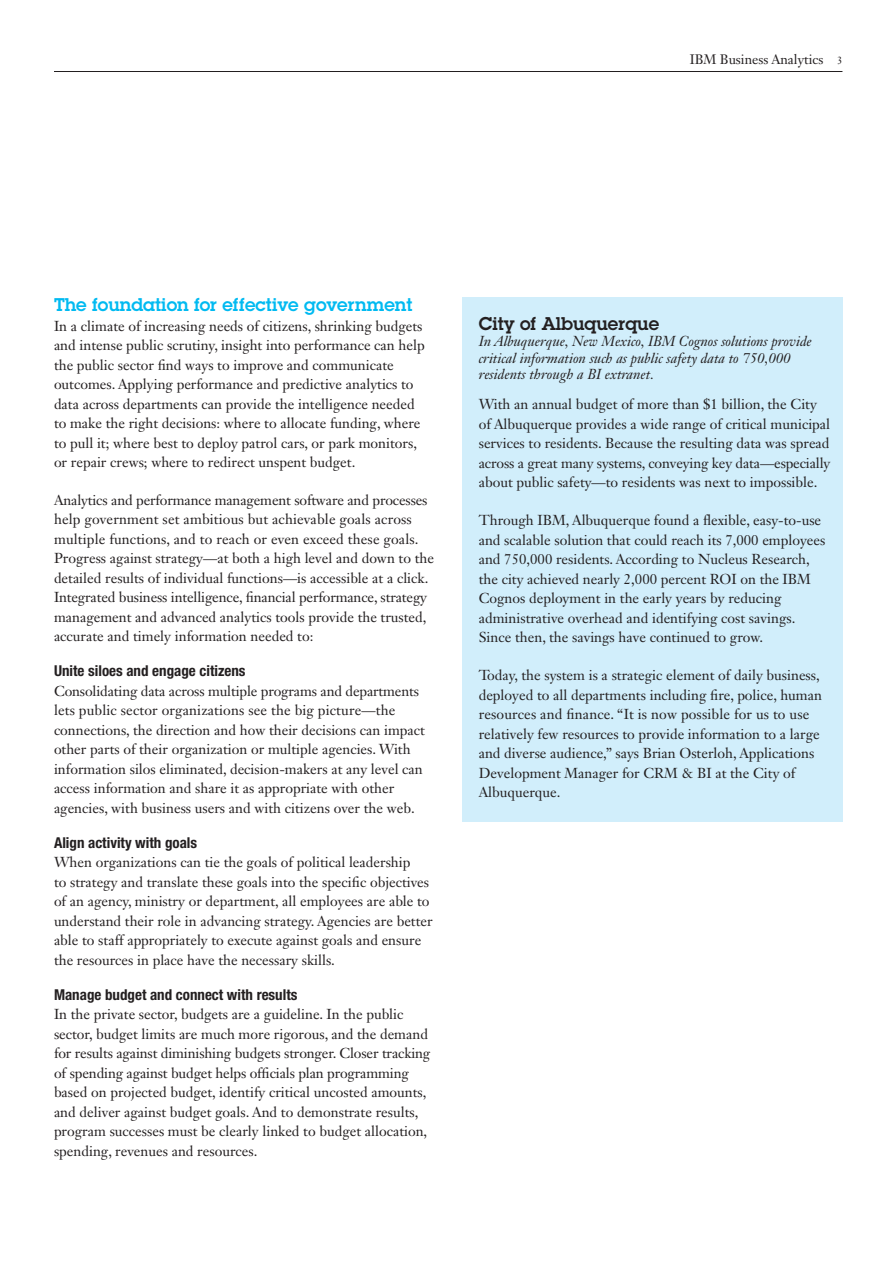
<style>
.page{position:relative;width:893px;height:1263px;background:#fff}
.page>*{position:absolute;margin:0;border:0;box-sizing:border-box;transform-origin:0 0}
.t1{font:600 18px "Lubalin Graph";color:#00baf1}
.t2{font:600 18px "Lubalin Graph";color:#231f20}
.t3{font:700 condensed 15px "Helvetica Neue";color:#231f20}
.t4{font:14.25px/19.5px "Janson Text LT Std";color:#231f20}
.t5{font:italic 14.25px/16.5px "Janson Text LT Std";color:#231f20}
.t6{font:13.5px "Janson Text LT Std";color:#231f20}
.t7{font:10.5px "Janson Text LT Std";color:#231f20}
</style>
<div class="page">
<hr style="left:54px;top:71px;width:788px;height:1px;background:#231f20">
<div style="left:462px;top:297px;width:380px;height:524px;background:#d1eefb"></div>
<p class="t6" style="left:690px;top:51px;width:135px">IBM Business Analytics</p>
<p class="t7" style="left:837px;top:54px;width:7px">3</p>
<p class="t1" style="left:54px;top:293px;width:360px">The foundation for effective government</p>
<p class="t4" style="left:54px;top:316px;width:372px">In a climate of increasing needs of citizens, shrinking budgets and intense public scrutiny, insight into performance can help the public sector find ways to improve and communicate outcomes. Applying performance and predictive analytics to data across departments can provide the intelligence needed to make the right decisions: where to allocate funding, where to pull it; where best to deploy patrol cars, or park monitors, or repair crews; where to redirect unspent budget.</p>
<p class="t4" style="left:54px;top:490px;width:381px">Analytics and performance management software and processes help government set ambitious but achievable goals across multiple functions, and to reach or even exceed these goals.<br>Progress against strategy—at both a high level and down to the detailed results of individual functions—is accessible at a click.<br>Integrated business intelligence, financial performance, strategy management and advanced analytics tools provide the trusted, accurate and timely information needed to:</p>
<p class="t3" style="left:54px;top:662px;width:193px">Unite siloes and engage citizens</p>
<p class="t4" style="left:54px;top:681px;width:372px">Consolidating data across multiple programs and departments lets public sector organizations see the big picture—the connections, the direction and how their decisions can impact other parts of their organization or multiple agencies. With information silos eliminated, decision-makers at any level can access information and share it as appropriate with other agencies, with business users and with citizens over the web.</p>
<p class="t3" style="left:54px;top:833px;width:145px">Align activity with goals</p>
<p class="t4" style="left:54px;top:852px;width:380px">When organizations can tie the goals of political leadership<br>to strategy and translate these goals into the specific objectives of an agency, ministry or department, all employees are able to understand their role in advancing strategy. Agencies are better able to staff appropriately to execute against goals and ensure the resources in place have the necessary skills.</p>
<p class="t3" style="left:54px;top:985px;width:245px">Manage budget and connect with results</p>
<p class="t4" style="left:54px;top:1004px;width:378px">In the private sector, budgets are a guideline. In the public sector, budget limits are much more rigorous, and the demand for results against diminishing budgets stronger. Closer tracking of spending against budget helps officials plan programming based on projected budget, identify critical uncosted amounts, and deliver against budget goals. And to demonstrate results, program successes must be clearly linked to budget allocation, spending, revenues and resources.</p>
<p class="t2" style="left:479px;top:311px;width:182px">City of Albuquerque</p>
<p class="t5" style="left:479px;top:333px;width:335px">In Albuquerque, New Mexico, IBM Cognos solutions provide critical information such as public safety data to 750,000 residents through a BI extranet.</p>
<p class="t4" style="left:479px;top:395px;width:353px">With an annual budget of more than $1 billion, the City of Albuquerque provides a wide range of critical municipal services to residents. Because the resulting data was spread across a great many systems, conveying key data—especially about public safety—to residents was next to impossible.</p>
<p class="t4" style="left:479px;top:510px;width:348px">Through IBM, Albuquerque found a flexible, easy-to-use and scalable solution that could reach its 7,000 employees and 750,000 residents. According to Nucleus Research, the city achieved nearly 2,000 percent ROI on the IBM Cognos deployment in the early years by reducing administrative overhead and identifying cost savings.<br>Since then, the savings have continued to grow.</p>
<p class="t4" style="left:479px;top:665px;width:345px">Today, the system is a strategic element of daily business, deployed to all departments including fire, police, human resources and finance. “It is now possible for us to use relatively few resources to provide information to a large and diverse audience,” says Brian Osterloh, Applications Development Manager for CRM &amp; BI at the City of Albuquerque.</p>
</div>
